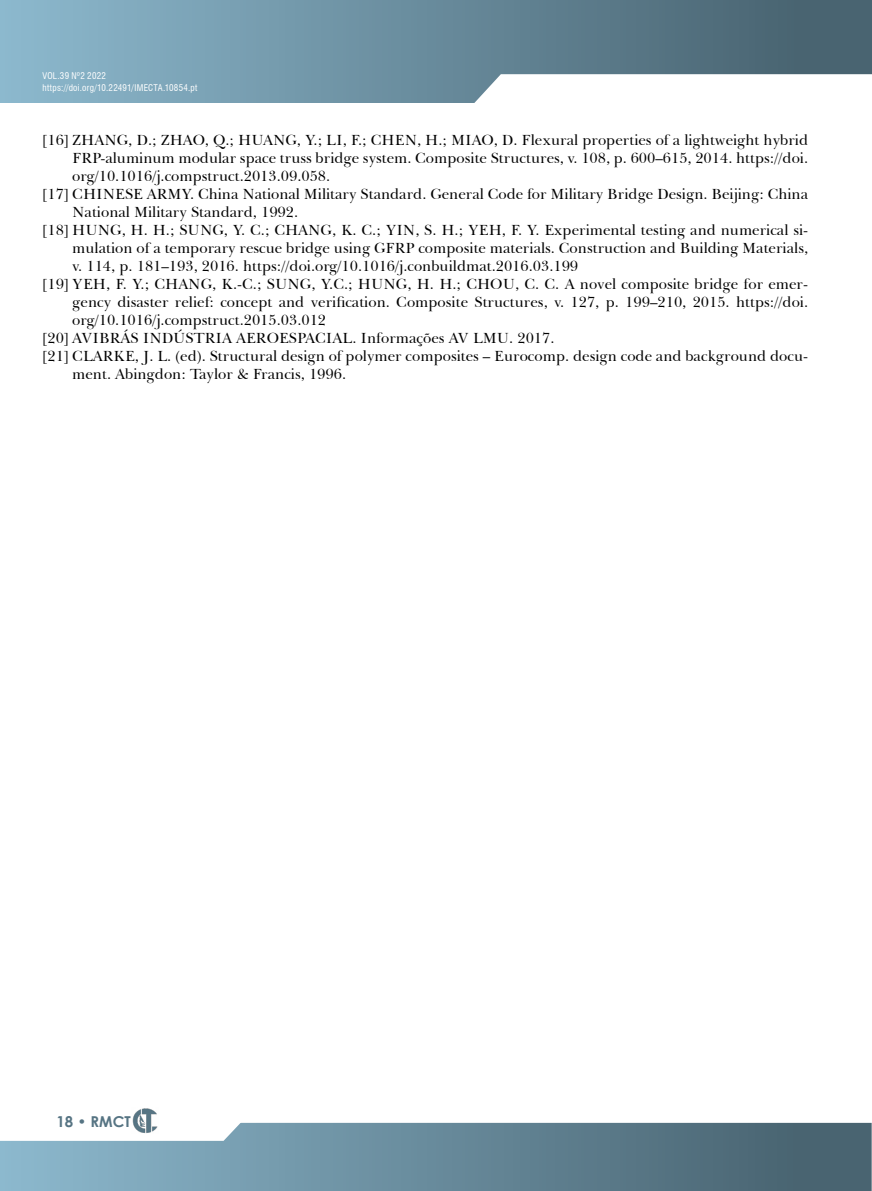
<style>
.page{position:relative;width:872px;height:1191px;background:#fff}
.page>*{position:absolute;margin:0;border:0;box-sizing:border-box;transform-origin:0 0}
.t1{font:15px "Baskerville BT";color:#000}
.t2{font:700 15px "Century Gothic";color:#567483}
.t3{font:condensed 9px/12px "Swiss 721 BT";letter-spacing:.03em;color:#fff}
</style>
<div class="page">
<div style="left:0;top:0;width:872px;height:102px;background:linear-gradient(to right,#8cb8cd,#445e6a)"></div>
<svg style="left:0;top:1122px;width:871px;height:69px;background:#678999"></svg>
<svg style="left:0;top:1122px;width:244px;height:18px"></svg>
<svg style="left:465px;top:74px;width:407px;height:29px"></svg>
<img style="left:132px;top:1108px;width:27px;height:25px">
<p class="t3" style="left:43px;top:70px;width:156px">VOL.39 Nº2 2022 https://doi.org/10.22491/IMECTA.10854.pt</p>
<p class="t1" style="left:43px;top:130px;width:767px">[16] ZHANG, D.; ZHAO, Q.; HUANG, Y.; LI, F.; CHEN, H.; MIAO, D. Flexural properties of a lightweight hybrid</p>
<p class="t1" style="left:72px;top:148px;width:737px">FRP-aluminum modular space truss bridge system. Composite Structures, v. 108, p. 600–615, 2014. https://doi.</p>
<p class="t1" style="left:72px;top:166px;width:259px">org/10.1016/j.compstruct.2013.09.058.</p>
<p class="t1" style="left:43px;top:184px;width:767px">[17] CHINESE ARMY. China National Military Standard. General Code for Military Bridge Design. Beijing: China</p>
<p class="t1" style="left:72px;top:202px;width:227px">National Military Standard, 1992.</p>
<p class="t1" style="left:43px;top:220px;width:767px">[18] HUNG, H. H.; SUNG, Y. C.; CHANG, K. C.; YIN, S. H.; YEH, F. Y. Experimental testing and numerical si-</p>
<p class="t1" style="left:72px;top:238px;width:737px">mulation of a temporary rescue bridge using GFRP composite materials. Construction and Building Materials,</p>
<p class="t1" style="left:72px;top:256px;width:507px">v. 114, p. 181–193, 2016. https://doi.org/10.1016/j.conbuildmat.2016.03.199</p>
<p class="t1" style="left:43px;top:274px;width:767px">[19] YEH, F. Y.; CHANG, K.-C.; SUNG, Y.C.; HUNG, H. H.; CHOU, C. C. A novel composite bridge for emer-</p>
<p class="t1" style="left:72px;top:292px;width:737px">gency disaster relief: concept and verification. Composite Structures, v. 127, p. 199–210, 2015. https://doi.</p>
<p class="t1" style="left:72px;top:310px;width:255px">org/10.1016/j.compstruct.2015.03.012</p>
<p class="t1" style="left:43px;top:328px;width:513px">[20] AVIBRÁS INDÚSTRIA AEROESPACIAL. Informações AV LMU. 2017.</p>
<p class="t1" style="left:43px;top:346px;width:767px">[21] CLARKE, J. L. (ed). Structural design of polymer composites – Eurocomp. design code and background docu-</p>
<p class="t1" style="left:72px;top:364px;width:275px">ment. Abingdon: Taylor &amp; Francis, 1996.</p>
<p class="t2" style="left:56px;top:1110px;width:76px">18 • RMCT</p>
</div>
